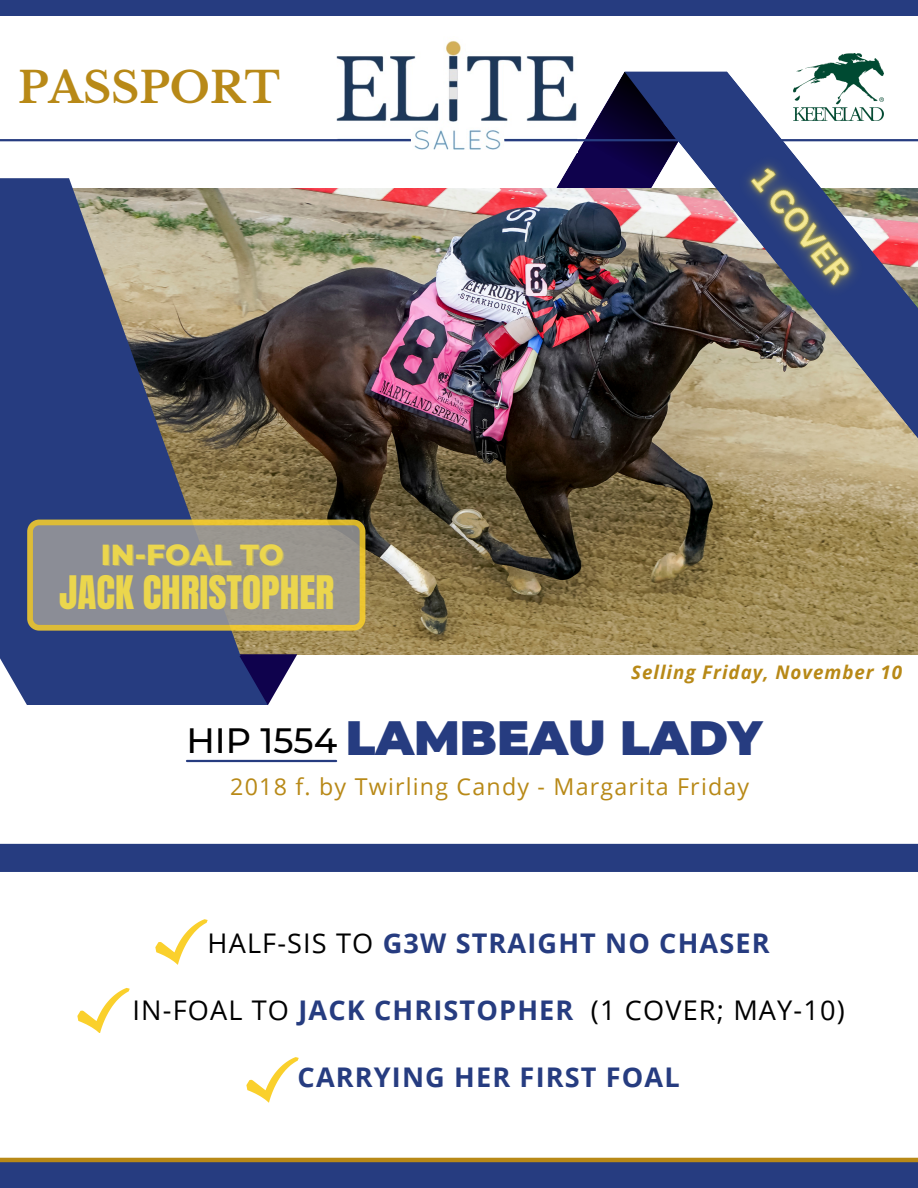
<style>
.page{position:relative;width:918px;height:1188px;background:#fff}
.page>*{position:absolute;margin:0;border:0;box-sizing:border-box;transform-origin:0 0}
.t1{font:900 48px "Montserrat";color:#263c80}
.t2{font:700 42.45px "Libre Baskerville";color:#b88917}
.t3{font:39.3px "Anton";color:#ebd64d}
.t4{font:500 35.1px "Montserrat";color:#000}
.t5{font:800 29.55px "Montserrat";color:#ebd64d}
.t6{font:700 27.15px "Open Sans";letter-spacing:.04em;color:#263c80}
.t7{font:27.15px "Open Sans";letter-spacing:.045em;color:#000}
.t8{font:23.25px "Open Sans";letter-spacing:.05em;color:#b88917}
.t9{font:italic 700 18.75px "Open Sans";letter-spacing:.05em;color:#b88917}
.s1{font-weight:400;color:#000}
.s2{font-weight:700;color:#263c80}
</style>
<div class="page">
<svg style="left:312px;top:141px;width:343px;height:47px"></svg>
<img style="left:241px;top:188px;width:677px;height:466px">
<svg style="left:663px;top:71px;width:255px;height:541px;background:#a09173"></svg>
<svg style="left:0;top:654px;width:297px;height:51px;background:#374886"></svg>
<svg style="left:585px;top:72px;width:142px;height:110px"></svg>
<svg style="left:0;top:178px;width:241px;height:478px;background:#535c7a"></svg>
<svg style="left:246px;top:1057px;width:53px;height:45px"></svg>
<svg style="left:155px;top:919px;width:53px;height:45px"></svg>
<svg style="left:77px;top:988px;width:53px;height:45px"></svg>
<svg style="left:92px;top:1157px;width:32px;height:1px"></svg>
<img style="left:335px;top:40px;width:243px;height:112px">
<hr style="left:504px;top:139px;width:414px;height:2px;background:#263c80">
<div style="left:0;top:844px;width:918px;height:28px;background:#263c80"></div>
<div style="left:0;top:0;width:918px;height:15px;background:#263c80"></div>
<div style="left:0;top:1162px;width:918px;height:26px;background:#263c80"></div>
<hr style="left:187px;top:760px;width:149px;height:2px;background:#263c80">
<hr style="left:0;top:139px;width:411px;height:2px;background:#263c80">
<hr style="left:0;top:1158px;width:918px;height:4px;background:#b88917">
<svg style="left:27px;top:520px;width:338px;height:111px;background:#9b9686"></svg>
<img style="left:793px;top:53px;width:90px;height:52px">
<img style="left:689px;top:105px;width:220px;height:237px">
<p class="t2" style="left:18px;top:62px;width:263px">PASSPORT</p>
<p class="t5" style="left:101px;top:536px;width:185px">IN-FOAL TO</p>
<p class="t3" style="left:59px;top:564px;width:277px">JACK CHRISTOPHER</p>
<p class="t9" style="left:631px;top:659px;width:273px">Selling Friday, November 10</p>
<p class="t4" style="left:186px;top:719px;width:152px">HIP 1554</p>
<p class="t1" style="left:346px;top:709px;width:418px">LAMBEAU LADY</p>
<p class="t8" style="left:230px;top:770px;width:521px">2018 f. by Twirling Candy - Margarita Friday</p>
<p class="t6" style="left:208px;top:924px;width:564px"><span class="s1">HALF-SIS TO</span> G3W STRAIGHT NO CHASER</p>
<p class="t7" style="left:133px;top:991px;width:714px">IN-FOAL TO <span class="s2">JACK CHRISTOPHER</span> (1 COVER; MAY-10)</p>
<p class="t6" style="left:298px;top:1058px;width:384px">CARRYING HER FIRST FOAL</p>
</div>
